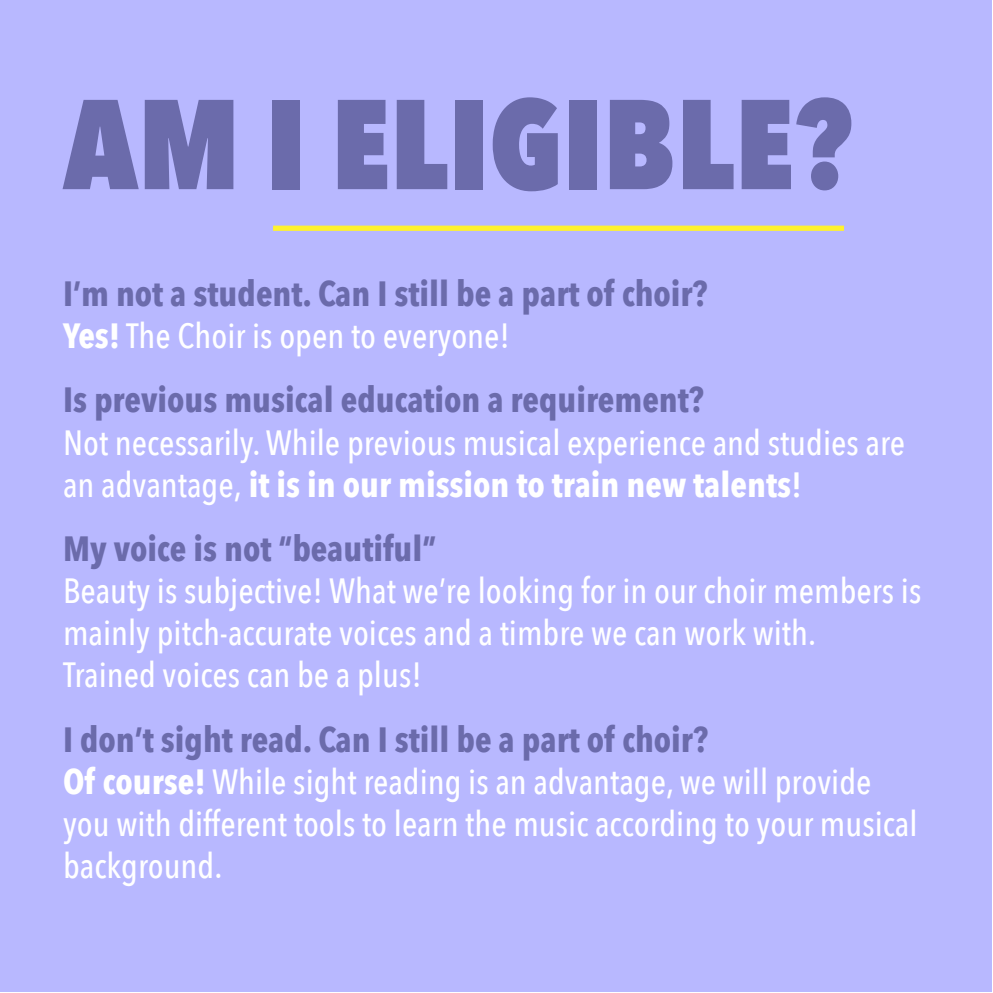
<style>
.page{position:relative;width:993px;height:993px;background:#fff}
.page>*{position:absolute;margin:0;border:0;box-sizing:border-box;transform-origin:0 0}
.t1{font:800 126px "Avenir Next Condensed";color:#6b6bab}
.t2{font:500 35px/42px "Avenir Next Condensed";color:#fff}
.t3{font:700 35px/42px "Avenir Next Condensed";color:#6b6bab}
.s1{color:#fff}
.s2{font-weight:500;color:#fff}
.s3{font-weight:700}
.s4{font-weight:600}
.s5{font-weight:700;color:#6b6bab}
</style>
<div class="page">
<div style="left:1px;top:1px;width:990px;height:990px;background:#b8b8ff"></div>
<div style="left:273px;top:225px;width:570px;height:6px;background:#fff22e"></div>
<h1 class="t1" style="left:63px;top:63px;width:790px">AM I ELIGIBLE?</h1>
<p class="t3" style="left:63px;top:273px;width:646px">I’m not a student. Can I still be a part of choir?<br><span class="s1">Yes!</span> <span class="s2">The Choir is open to everyone!</span></p>
<p class="t3" style="left:63px;top:380px;width:642px">Is previous musical education a requirement?</p>
<p class="t2" style="left:63px;top:422px;width:843px">Not necessarily. While previous musical experience and studies are an advantage, <span class="s3">it is in our mission to train new talents</span><span class="s4">!</span></p>
<p class="t3" style="left:63px;top:529px;width:374px">My voice is not “beautiful”</p>
<p class="t2" style="left:63px;top:571px;width:859px">Beauty is subjective! What we’re looking for in our choir members is mainly pitch-accurate voices and a timbre we can work with.<br>Trained voices can be a plus!</p>
<p class="t2" style="left:63px;top:720px;width:855px"><span class="s5">I don’t sight read. Can I still be a part of choir?<br></span><span class="s3">Of course!</span> While sight reading is an advantage, we will provide you with different tools to learn the music according to your musical background.</p>
</div>
